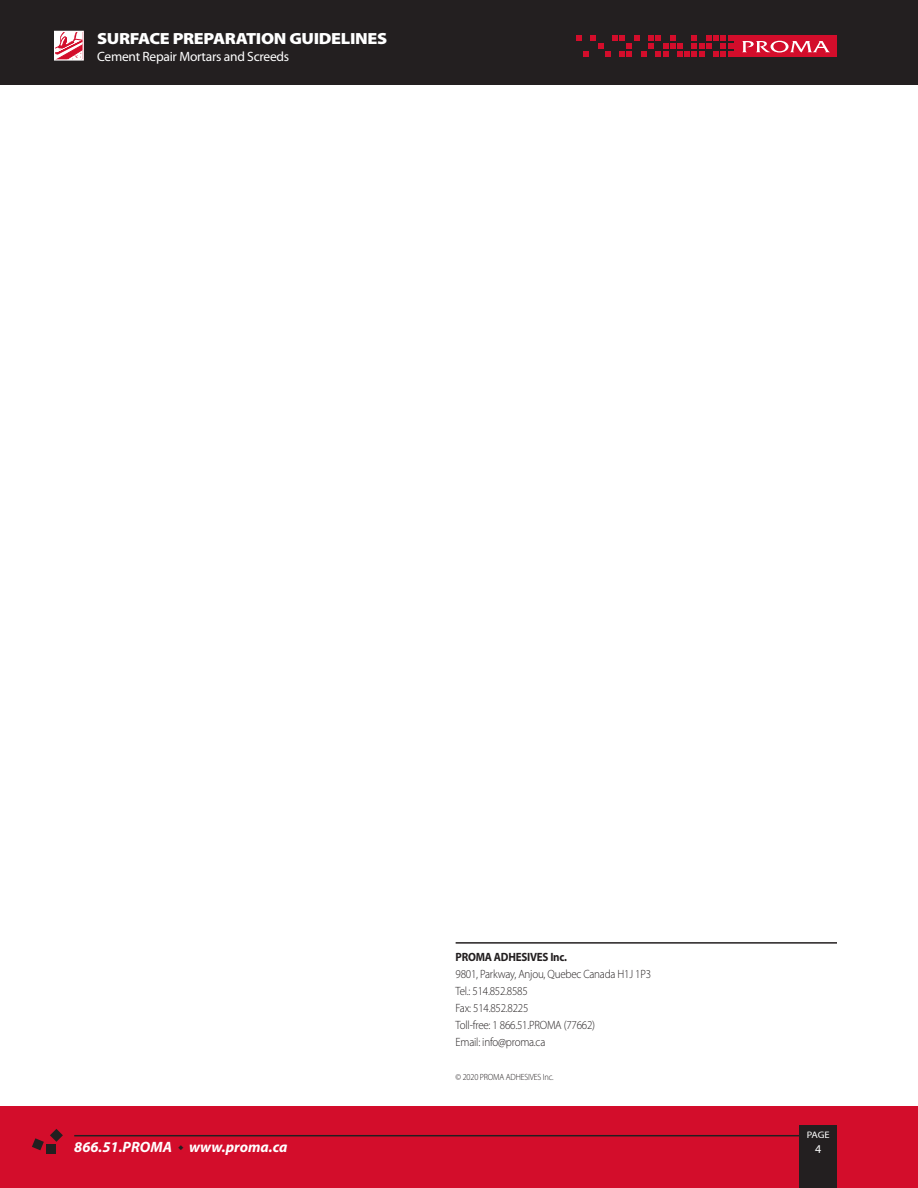
<style>
.page{position:relative;width:918px;height:1188px;background:#fff}
.page>*{position:absolute;margin:0;border:0;box-sizing:border-box;transform-origin:0 0}
.Product_Name{font:900 16.2px "Myriad Pro";letter-spacing:-.02em;color:#fff;scale:1.11 1}
.t1{font:italic 700 15px "Myriad Pro";color:#fff}
.Product_Name-2{font:13.5px "Myriad Pro";letter-spacing:-.02em;color:#fff}
.Long_Description{font:300 12px "Myriad Pro";letter-spacing:-.02em;color:#231f20;scale:.92 1}
.Long_Description-2{font:700 12px "Myriad Pro";letter-spacing:-.02em;color:#231f20;scale:.92 1}
.t2{font:12px "Myriad Pro";color:#fff}
.t3{font:9.45px "Myriad Pro";color:#fff;scale:1.11 1}
.Long_Description-3{font:300 9px "Myriad Pro";letter-spacing:-.02em;color:#231f20;scale:.92 1}
</style>
<div class="page">
<div style="left:0;top:0;width:918px;height:84px;background:#231f20"></div>
<div style="left:0;top:1107px;width:918px;height:81px;background:#d30d2b"></div>
<div style="left:799px;top:1125px;width:38px;height:63px;background:#231f20"></div>
<hr style="left:74px;top:1135px;width:725px;height:1px;background:#231f20">
<svg style="left:56px;top:33px;width:26px;height:26px"></svg>
<div style="left:54px;top:31px;width:30px;height:30px;border:1px solid #fff"></div>
<div style="left:735px;top:35px;width:102px;height:22px;background:#d30d2b"></div>
<svg style="left:576px;top:35px;width:157px;height:22px"></svg>
<svg style="left:742px;top:41px;width:88px;height:12px"></svg>
<hr style="left:456px;top:942px;width:381px;height:2px;background:#231f20">
<div style="left:46px;top:1145px;width:9px;height:9px;background:#231f20"></div>
<svg style="left:50px;top:1129px;width:13px;height:13px"></svg>
<svg style="left:32px;top:1138px;width:12px;height:12px"></svg>
<p class="Product_Name" style="left:97px;top:28px;width:263px">SURFACE PREPARATION GUIDELINES</p>
<p class="Product_Name-2" style="left:97px;top:48px;width:194px">Cement Repair Mortars and Screeds</p>
<p class="t1" style="left:74px;top:1137px;width:215px">866.51.PROMA www.proma.ca</p>
<p class="Long_Description-2" style="left:456px;top:949px;width:123px">PROMA ADHESIVES Inc.</p>
<p class="Long_Description" style="left:456px;top:967px;width:214px">9801, Parkway, Anjou, Quebec Canada H1J 1P3</p>
<p class="Long_Description" style="left:456px;top:984px;width:80px">Tel.: 514.852.8585</p>
<p class="Long_Description" style="left:456px;top:1001px;width:81px">Fax: 514.852.8225</p>
<p class="Long_Description" style="left:456px;top:1018px;width:153px">Toll-free: 1 866.51.PROMA (77662)</p>
<p class="Long_Description" style="left:456px;top:1035px;width:99px">Email: info@proma.ca</p>
<p class="Long_Description-3" style="left:456px;top:1072px;width:108px">© 2020 PROMA ADHESIVES Inc.</p>
<p class="t3" style="left:807px;top:1129px;width:22px">PAGE</p>
<p class="t2" style="left:815px;top:1141px;width:8px">4</p>
</div>
